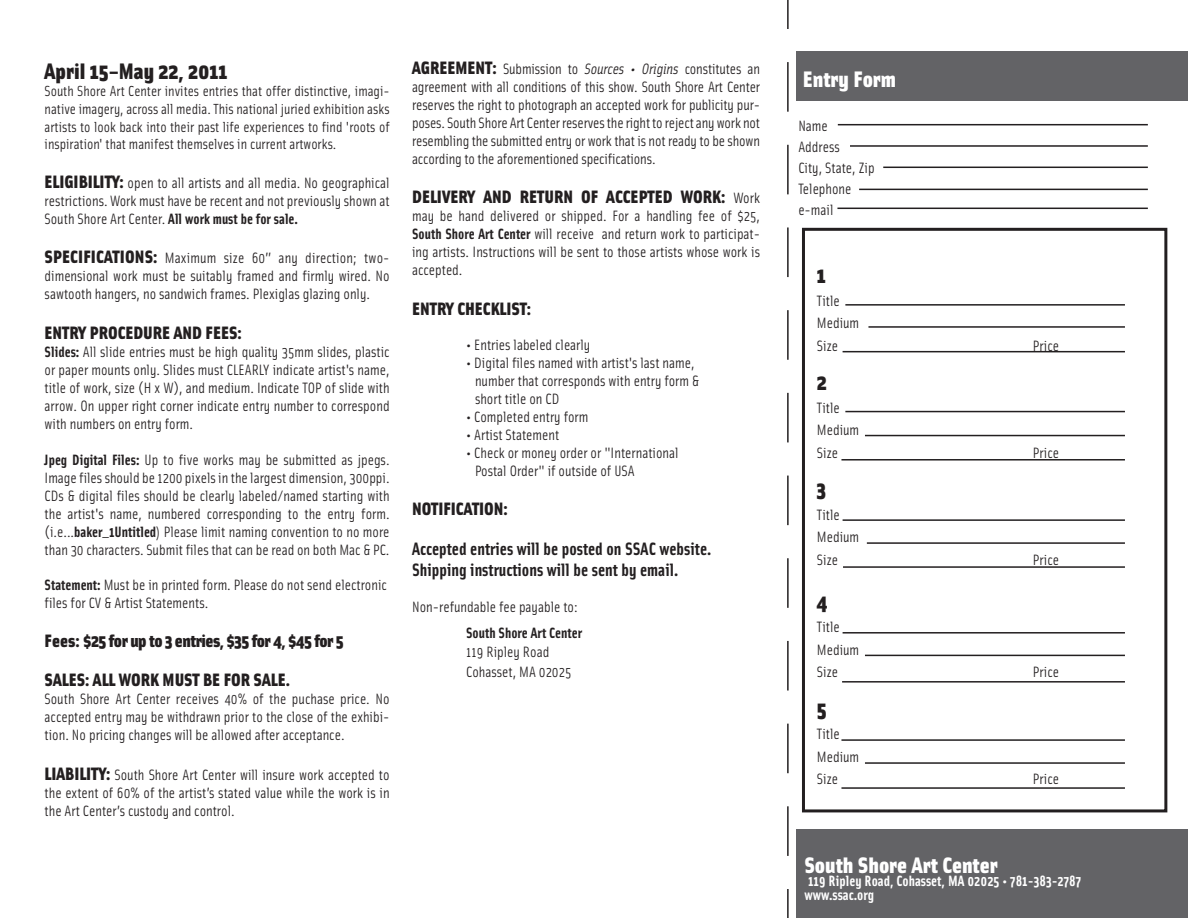
<style>
.page{position:relative;width:1188px;height:918px;background:#fff}
.page>*{position:absolute;margin:0;border:0;box-sizing:border-box;transform-origin:0 0}
.t1{font:900 22.5px "Solex OT";color:#fff}
.t2{font:900 22.5px "Solex OT";color:#231f20}
.t3{font:900 18px "Solex OT";color:#231f20}
.t4{font:700 18px/21.6px "Solex OT";color:#231f20}
.t5{font:900 18px "Solex OT";letter-spacing:-.03em;color:#231f20}
.t6{font:15px/18px "Solex OT";color:#231f20;text-align:justify}
.t7{font:700 15px "Solex OT";color:#fff}
.t8{font:700 15px "Solex OT";color:#231f20}
.t9{font:14.7px/17.5px "Solex OT";color:#231f20;text-align:justify}
.s1{font-weight:900;font-size:18px}
.s2{font-weight:700}
.s3{font-family:"Futura BT";font-weight:300;font-size:14.7px}
.s4{font-style:italic}
.s5{font-weight:400;font-size:15px}
</style>
<div class="page">
<div style="left:797px;top:51px;width:391px;height:50px;background:#636366"></div>
<div style="left:797px;top:829px;width:391px;height:89px;background:#636366"></div>
<div style="left:802px;top:228px;width:365px;height:584px;border:3px solid #231f20"></div>
<hr style="left:845px;top:304px;width:280px;height:2px;background:#231f20">
<hr style="left:868px;top:326px;width:257px;height:2px;background:#231f20">
<hr style="left:843px;top:351px;width:282px;height:1px;background:#231f20">
<hr style="left:845px;top:411px;width:280px;height:1px;background:#231f20">
<hr style="left:865px;top:435px;width:260px;height:1px;background:#231f20">
<hr style="left:841px;top:459px;width:284px;height:2px;background:#231f20">
<hr style="left:843px;top:519px;width:282px;height:2px;background:#231f20">
<hr style="left:867px;top:542px;width:258px;height:2px;background:#231f20">
<hr style="left:843px;top:566px;width:282px;height:2px;background:#231f20">
<hr style="left:843px;top:632px;width:282px;height:2px;background:#231f20">
<hr style="left:865px;top:655px;width:260px;height:1px;background:#231f20">
<hr style="left:842px;top:681px;width:283px;height:2px;background:#231f20">
<hr style="left:841px;top:739px;width:284px;height:2px;background:#231f20">
<hr style="left:865px;top:762px;width:260px;height:2px;background:#231f20">
<hr style="left:841px;top:787px;width:284px;height:2px;background:#231f20">
<hr style="left:838px;top:124px;width:310px;height:1px;background:#231f20">
<hr style="left:850px;top:145px;width:298px;height:2px;background:#231f20">
<hr style="left:883px;top:167px;width:265px;height:1px;background:#231f20">
<hr style="left:859px;top:189px;width:289px;height:1px;background:#231f20">
<svg style="left:787px;top:0;width:2px;height:918px"></svg>
<hr style="left:837px;top:208px;width:311px;height:1px;background:#231f20">
<p class="t2" style="left:45px;top:55px;width:185px">April 15–May 22, 2011</p>
<p class="t9" style="left:45px;top:82px;width:347px">South Shore Art Center invites entries that offer distinctive, imagi&shy;native imagery, across all media. This national juried exhibition asks artists to look back into their past life experiences to find 'roots of inspiration' that manifest themselves in current artworks.</p>
<p class="t6" style="left:45px;top:173px;width:347px"><span class="s1">ELIGIBILITY:</span> open to all artists and all media. No geographical restrictions. Work must have be recent and not previously shown at South Shore Art Center. <span class="s2">All work must be for sale.</span></p>
<p class="t6" style="left:45px;top:249px;width:347px"><span class="s1">SPECIFICATIONS:</span> Maximum size 60” any direction; two&shy;dimensional work must be suitably framed and firmly wired. No sawtooth hangers, no sandwich frames. Plexiglas glazing only.</p>
<p class="t3" style="left:45px;top:320px;width:199px">ENTRY PROCEDURE AND FEES:</p>
<p class="t6" style="left:45px;top:342px;width:347px"><span class="s2">Slides:</span> All slide entries must be high quality 35mm slides, plastic or paper mounts only. Slides must CLEARLY indicate artist's name, title of work, size (H x W), and medium. Indicate TOP of slide with arrow. On upper right corner indicate entry number to correspond with numbers on entry form.</p>
<p class="t6" style="left:45px;top:450px;width:347px"><span class="s2">Jpeg Digital Files:</span> Up to five works may be submitted as jpegs.<br>Image files should be 1200 pixels in the largest dimension, 300ppi.<br>CDs &amp; digital files should be clearly labeled/named starting with the artist's name, numbered corresponding to the entry form. (i.e...<span class="s2">baker_1Untitled</span><span class="s3">)</span> Please limit naming convention to no more than 30 characters. Submit files that can be read on both Mac &amp; PC.</p>
<p class="t6" style="left:45px;top:575px;width:344px"><span class="s2">Statement:</span> Must be in printed form. Please do not send electronic files for CV &amp; Artist Statements.</p>
<p class="t5" style="left:45px;top:628px;width:301px">Fees: $25 for up to 3 entries, $35 for 4, $45 for 5</p>
<p class="t3" style="left:45px;top:668px;width:247px">SALES: ALL WORK MUST BE FOR SALE.</p>
<p class="t6" style="left:45px;top:690px;width:347px">South Shore Art Center receives 40% of the puchase price. No accepted entry may be withdrawn prior to the close of the exhibi&shy;tion. No pricing changes will be allowed after acceptance.</p>
<p class="t6" style="left:45px;top:765px;width:347px"><span class="s1">LIABILITY:</span> South Shore Art Center will insure work accepted to the extent of 60% of the artist’s stated value while the work is in the Art Center’s custody and control.</p>
<p class="t6" style="left:412px;top:59px;width:350px"><span class="s1">AGREEMENT:</span> Submission to <span class="s4">Sources • Origins</span> constitutes an agreement with all conditions of this show. South Shore Art Center reserves the right to photograph an accepted work for publicity pur&shy;poses. South Shore Art Center reserves the right to reject any work not resembling the submitted entry or work that is not ready to be shown according to the aforementioned specifications.</p>
<p class="t3" style="left:412px;top:185px;width:349px">DELIVERY AND RETURN OF ACCEPTED WORK: <span class="s5">Work</span></p>
<p class="t6" style="left:412px;top:207px;width:350px">may be hand delivered or shipped. For a handling fee of $25, <span class="s2">South Shore Art Center</span> will receive and return work to participat&shy;ing artists. Instructions will be sent to those artists whose work is accepted.</p>
<p class="t3" style="left:412px;top:296px;width:121px">ENTRY CHECKLIST:</p>
<p class="t6" style="left:466px;top:335px;width:126px">• Entries labeled clearly</p>
<p class="t6" style="left:466px;top:353px;width:234px;text-align:center">• Digital files named with artist's last name, number that corresponds with entry form &amp;</p>
<p class="t6" style="left:475px;top:389px;width:86px">short title on CD</p>
<p class="t6" style="left:466px;top:407px;width:124px">• Completed entry form</p>
<p class="t6" style="left:466px;top:425px;width:95px">• Artist Statement</p>
<p class="t6" style="left:475px;top:443px;width:205px;text-indent:-9px">• Check or money order or "International<br>Postal Order" if outside of USA</p>
<p class="t3" style="left:412px;top:496px;width:97px">NOTIFICATION:</p>
<p class="t4" style="left:412px;top:537px;width:301px">Accepted entries will be posted on SSAC website.<br>Shipping instructions will be sent by email.</p>
<p class="t6" style="left:412px;top:598px;width:167px">Non-refundable fee payable to:</p>
<p class="t8" style="left:466px;top:623px;width:118px">South Shore Art Center</p>
<p class="t6" style="left:466px;top:643px;width:85px">119 Ripley Road</p>
<p class="t6" style="left:466px;top:662px;width:107px">Cohasset, MA 02025</p>
<p class="t1" style="left:803px;top:64px;width:95px">Entry Form</p>
<p class="t6" style="left:798px;top:116px;width:31px">Name</p>
<p class="t6" style="left:798px;top:137px;width:43px">Address</p>
<p class="t6" style="left:798px;top:158px;width:78px">City, State, Zip</p>
<p class="t6" style="left:798px;top:179px;width:55px">Telephone</p>
<p class="t6" style="left:798px;top:200px;width:37px">e-mail</p>
<p class="t2" style="left:817px;top:260px;width:11px">1</p>
<p class="t6" style="left:817px;top:291px;width:24px">Title</p>
<p class="t6" style="left:817px;top:313px;width:44px">Medium</p>
<p class="t6" style="left:817px;top:336px;width:23px">Size</p>
<p class="t6" style="left:1033px;top:336px;width:28px">Price</p>
<p class="t2" style="left:817px;top:367px;width:11px">2</p>
<p class="t6" style="left:817px;top:398px;width:24px">Title</p>
<p class="t6" style="left:817px;top:421px;width:44px">Medium</p>
<p class="t6" style="left:817px;top:443px;width:23px">Size</p>
<p class="t6" style="left:1033px;top:443px;width:28px">Price</p>
<p class="t2" style="left:817px;top:474px;width:11px">3</p>
<p class="t6" style="left:817px;top:505px;width:24px">Title</p>
<p class="t6" style="left:817px;top:528px;width:44px">Medium</p>
<p class="t6" style="left:817px;top:550px;width:23px">Size</p>
<p class="t6" style="left:1033px;top:550px;width:28px">Price</p>
<p class="t2" style="left:817px;top:586px;width:12px">4</p>
<p class="t6" style="left:817px;top:618px;width:24px">Title</p>
<p class="t6" style="left:817px;top:640px;width:44px">Medium</p>
<p class="t6" style="left:817px;top:663px;width:23px">Size</p>
<p class="t6" style="left:1033px;top:663px;width:28px">Price</p>
<p class="t2" style="left:817px;top:693px;width:11px">5</p>
<p class="t6" style="left:817px;top:725px;width:24px">Title</p>
<p class="t6" style="left:817px;top:747px;width:44px">Medium</p>
<p class="t6" style="left:817px;top:770px;width:23px">Size</p>
<p class="t6" style="left:1033px;top:770px;width:28px">Price</p>
<p class="t1" style="left:804px;top:849px;width:195px">South Shore Art Center</p>
<p class="t7" style="left:808px;top:871px;width:275px">119 Ripley Road, Cohasset, MA 02025 • 781-383-2787</p>
<p class="t7" style="left:804px;top:885px;width:71px">www.ssac.org</p>
</div>
